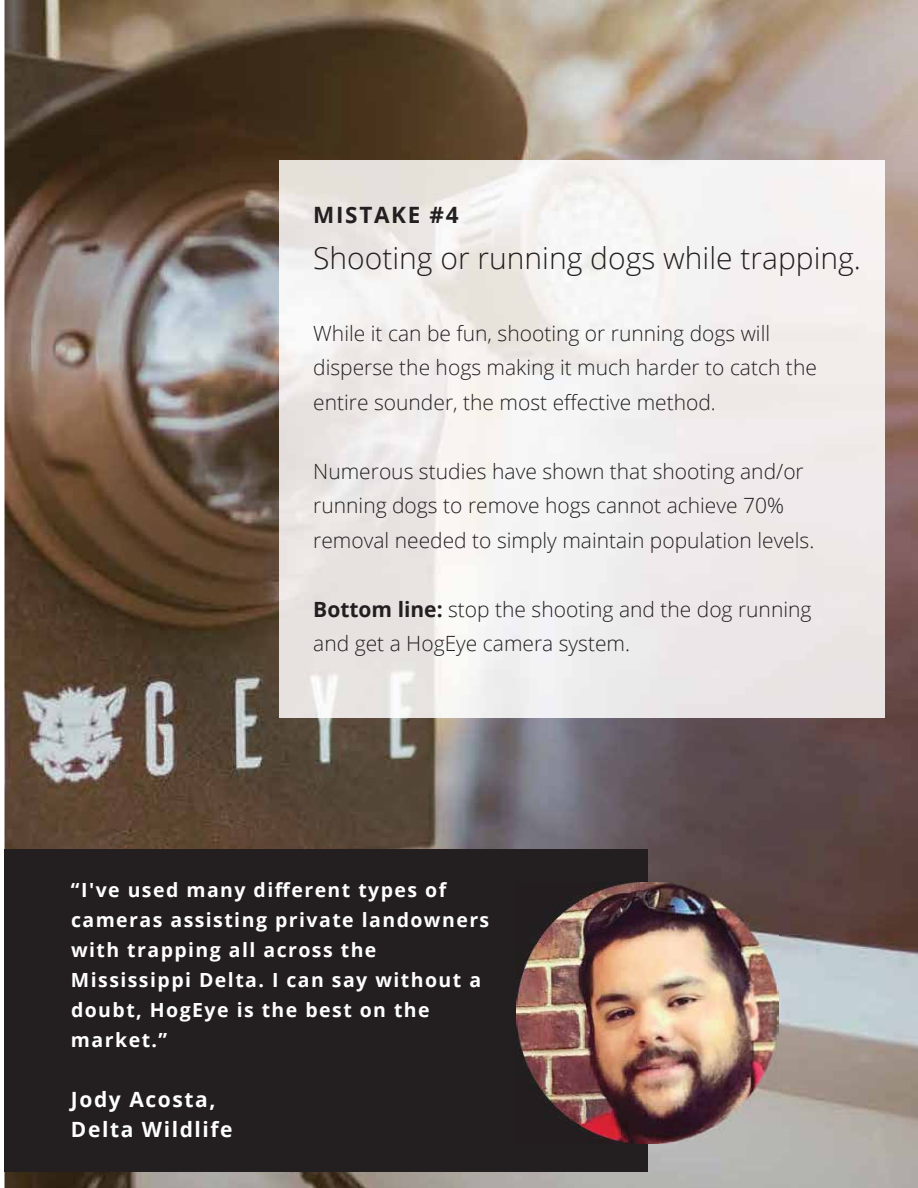
<style>
.page{position:relative;width:918px;height:1188px;background:#fff}
.page>*{position:absolute;margin:0;border:0;box-sizing:border-box;transform-origin:0 0}
.t1{font:300 30px "Open Sans";color:#231f20}
.t2{font:700 22.5px "Open Sans";letter-spacing:.075em;color:#231f20}
.t3{font:300 21px/34.5px "Open Sans";color:#231f20}
.t4{font:700 21px/30px "Open Sans";letter-spacing:.075em;color:#fff}
.t5{font:700 19.5px/30px "Open Sans";letter-spacing:.075em;color:#fff}
.s1{font-weight:700}
</style>
<div class="page">
<img style="left:4px;top:0;width:914px;height:1188px">
<img style="left:280px;top:160px;width:605px;height:557px">
<div style="left:4px;top:850px;width:644px;height:322px;background:#231f20"></div>
<img style="left:517px;top:882px;width:261px;height:261px">
<p class="t2" style="left:313px;top:199px;width:147px">MISTAKE #4</p>
<h1 class="t1" style="left:313px;top:238px;width:549px">Shooting or running dogs while trapping.</h1>
<p class="t3" style="left:313px;top:315px;width:505px">While it can be fun, shooting or running dogs will disperse the hogs making it much harder to catch the entire sounder, the most effective method.</p>
<p class="t3" style="left:313px;top:453px;width:503px">Numerous studies have shown that shooting and/or running dogs to remove hogs cannot achieve 70% removal needed to simply maintain population levels.</p>
<p class="t3" style="left:313px;top:591px;width:500px"><span class="s1">Bottom line:</span> stop the shooting and the dog running and get a HogEye camera system.</p>
<p class="t5" style="left:71px;top:874px;width:420px">“I've used many different types of cameras assisting private landowners with trapping all across the<br>Mississippi Delta. I can say without a doubt, HogEye is the best on the market.”</p>
<p class="t4" style="left:71px;top:1084px;width:163px">Jody Acosta,<br>Delta Wildlife</p>
</div>
